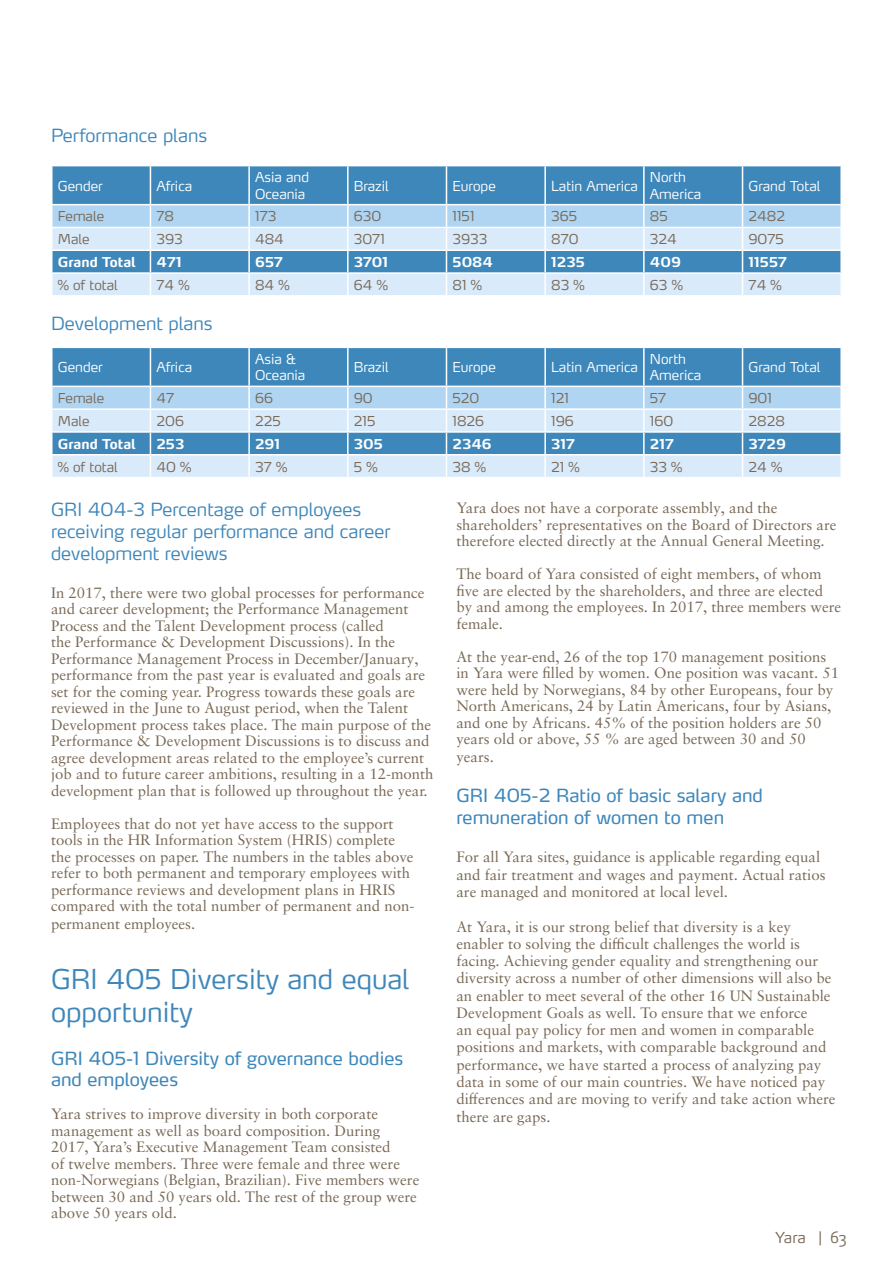
<style>
.page{position:relative;width:893px;height:1263px;background:#fff}
.page>*{position:absolute;margin:0;border:0;box-sizing:border-box;transform-origin:0 0}
.t1{font:300 27px/32.4px "Yara Max LF";color:#3e87bb}
.body_text{font:300 18px/21.6px "Yara Max LF";color:#3e87bb}
.Sub_heading_blue{font:18px/21.6px "Yara Max LF";color:#3e87bb}
.body_text-2{font:15px/16.5px "Sabon LT Pro";color:#796956}
.t2{font:300 15px "Max OT";letter-spacing:-.01em;color:#796956}
.t3{font:300 13.5px "Yara Max LF";color:#796956}
.t4{font:300 13.5px/16.2px "Yara Max LF";color:#fff}
.t5{font:700 13.5px "Yara Max LF";color:#fff}
</style>
<div class="page">
<svg style="left:52px;top:166px;width:789px;height:129px;background:#8dbadc"></svg>
<hr style="left:840px;top:251px;width:2px;height:21px;background:#fff">
<hr style="left:51px;top:272px;width:99px;height:2px;background:#fff">
<hr style="left:150px;top:272px;width:99px;height:2px;background:#fff">
<hr style="left:249px;top:272px;width:99px;height:2px;background:#fff">
<hr style="left:348px;top:272px;width:98px;height:2px;background:#fff">
<hr style="left:446px;top:272px;width:99px;height:2px;background:#fff">
<hr style="left:545px;top:272px;width:99px;height:2px;background:#fff">
<hr style="left:644px;top:272px;width:98px;height:2px;background:#fff">
<hr style="left:742px;top:272px;width:100px;height:2px;background:#fff">
<svg style="left:52px;top:347px;width:789px;height:130px;background:#8ebbdc"></svg>
<hr style="left:840px;top:433px;width:2px;height:21px;background:#fff">
<hr style="left:51px;top:454px;width:99px;height:1px;background:#fff">
<hr style="left:150px;top:454px;width:99px;height:1px;background:#fff">
<hr style="left:249px;top:454px;width:99px;height:1px;background:#fff">
<hr style="left:348px;top:454px;width:98px;height:1px;background:#fff">
<hr style="left:446px;top:454px;width:99px;height:1px;background:#fff">
<hr style="left:545px;top:454px;width:99px;height:1px;background:#fff">
<hr style="left:644px;top:454px;width:98px;height:1px;background:#fff">
<hr style="left:742px;top:454px;width:100px;height:1px;background:#fff">
<p class="body_text" style="left:51px;top:124px;width:158px">Performance plans</p>
<p class="t4" style="left:58px;top:177px;width:46px">Gender</p>
<p class="t4" style="left:156px;top:177px;width:37px">Africa</p>
<p class="t4" style="left:255px;top:169px;width:55px">Asia and<br>Oceania</p>
<p class="t4" style="left:354px;top:177px;width:36px">Brazil</p>
<p class="t4" style="left:452px;top:177px;width:45px">Europe</p>
<p class="t4" style="left:551px;top:177px;width:88px">Latin America</p>
<p class="t4" style="left:650px;top:169px;width:38px">North</p>
<p class="t4" style="left:650px;top:185px;width:53px">America</p>
<p class="t4" style="left:748px;top:177px;width:73px">Grand Total</p>
<p class="t3" style="left:58px;top:208px;width:48px">Female</p>
<p class="t3" style="left:156px;top:208px;width:19px">78</p>
<p class="t3" style="left:255px;top:208px;width:23px">173</p>
<p class="t3" style="left:354px;top:208px;width:29px">630</p>
<p class="t3" style="left:452px;top:208px;width:24px">1151</p>
<p class="t3" style="left:551px;top:208px;width:28px">365</p>
<p class="t3" style="left:650px;top:208px;width:19px">85</p>
<p class="t3" style="left:748px;top:208px;width:38px">2482</p>
<p class="t3" style="left:58px;top:231px;width:33px">Male</p>
<p class="t3" style="left:156px;top:231px;width:28px">393</p>
<p class="t3" style="left:255px;top:231px;width:30px">484</p>
<p class="t3" style="left:354px;top:231px;width:33px">3071</p>
<p class="t3" style="left:452px;top:231px;width:36px">3933</p>
<p class="t3" style="left:551px;top:231px;width:29px">870</p>
<p class="t3" style="left:650px;top:231px;width:28px">324</p>
<p class="t3" style="left:748px;top:231px;width:37px">9075</p>
<p class="t5" style="left:58px;top:254px;width:80px">Grand Total</p>
<p class="t5" style="left:156px;top:254px;width:27px">471</p>
<p class="t5" style="left:255px;top:254px;width:29px">657</p>
<p class="t5" style="left:354px;top:254px;width:36px">3701</p>
<p class="t5" style="left:452px;top:254px;width:42px">5084</p>
<p class="t5" style="left:551px;top:254px;width:35px">1235</p>
<p class="t5" style="left:650px;top:254px;width:33px">409</p>
<p class="t5" style="left:748px;top:254px;width:40px">11557</p>
<p class="t3" style="left:58px;top:276px;width:62px">% of total</p>
<p class="t3" style="left:156px;top:276px;width:35px">74 %</p>
<p class="t3" style="left:255px;top:276px;width:36px">84 %</p>
<p class="t3" style="left:354px;top:276px;width:36px">64 %</p>
<p class="t3" style="left:452px;top:276px;width:31px">81 %</p>
<p class="t3" style="left:551px;top:276px;width:35px">83 %</p>
<p class="t3" style="left:650px;top:276px;width:34px">63 %</p>
<p class="t3" style="left:748px;top:276px;width:35px">74 %</p>
<p class="body_text" style="left:51px;top:312px;width:163px">Development plans</p>
<p class="t4" style="left:58px;top:359px;width:46px">Gender</p>
<p class="t4" style="left:156px;top:359px;width:37px">Africa</p>
<p class="t4" style="left:255px;top:351px;width:42px">Asia &amp;</p>
<p class="t4" style="left:255px;top:367px;width:52px">Oceania</p>
<p class="t4" style="left:354px;top:359px;width:36px">Brazil</p>
<p class="t4" style="left:452px;top:359px;width:45px">Europe</p>
<p class="t4" style="left:551px;top:359px;width:88px">Latin America</p>
<p class="t4" style="left:650px;top:351px;width:38px">North</p>
<p class="t4" style="left:650px;top:367px;width:53px">America</p>
<p class="t4" style="left:748px;top:359px;width:73px">Grand Total</p>
<p class="t3" style="left:58px;top:390px;width:48px">Female</p>
<p class="t3" style="left:156px;top:390px;width:19px">47</p>
<p class="t3" style="left:255px;top:390px;width:20px">66</p>
<p class="t3" style="left:354px;top:390px;width:20px">90</p>
<p class="t3" style="left:452px;top:390px;width:28px">520</p>
<p class="t3" style="left:551px;top:390px;width:19px">121</p>
<p class="t3" style="left:650px;top:390px;width:18px">57</p>
<p class="t3" style="left:748px;top:390px;width:25px">901</p>
<p class="t3" style="left:58px;top:413px;width:33px">Male</p>
<p class="t3" style="left:156px;top:413px;width:29px">206</p>
<p class="t3" style="left:255px;top:413px;width:27px">225</p>
<p class="t3" style="left:354px;top:413px;width:23px">215</p>
<p class="t3" style="left:452px;top:413px;width:33px">1826</p>
<p class="t3" style="left:551px;top:413px;width:24px">196</p>
<p class="t3" style="left:650px;top:413px;width:25px">160</p>
<p class="t3" style="left:748px;top:413px;width:38px">2828</p>
<p class="t5" style="left:58px;top:435px;width:80px">Grand Total</p>
<p class="t5" style="left:156px;top:435px;width:30px">253</p>
<p class="t5" style="left:255px;top:435px;width:27px">291</p>
<p class="t5" style="left:354px;top:435px;width:31px">305</p>
<p class="t5" style="left:452px;top:435px;width:41px">2346</p>
<p class="t5" style="left:551px;top:435px;width:25px">317</p>
<p class="t5" style="left:650px;top:435px;width:26px">217</p>
<p class="t5" style="left:748px;top:435px;width:39px">3729</p>
<p class="t3" style="left:58px;top:458px;width:62px">% of total</p>
<p class="t3" style="left:156px;top:458px;width:36px">40 %</p>
<p class="t3" style="left:255px;top:458px;width:34px">37 %</p>
<p class="t3" style="left:354px;top:458px;width:25px">5 %</p>
<p class="t3" style="left:452px;top:458px;width:35px">38 %</p>
<p class="t3" style="left:551px;top:458px;width:30px">21 %</p>
<p class="t3" style="left:650px;top:458px;width:34px">33 %</p>
<p class="t3" style="left:748px;top:458px;width:35px">24 %</p>
<p class="body_text" style="left:51px;top:499px;width:341px">GRI 404-3 Percentage of employees receiving regular performance and career development reviews</p>
<p class="body_text-2" style="left:51px;top:584px;width:384px">In 2017, there were two global processes for performance and career development; the Performance Management Process and the Talent Development process (called<br>the Performance &amp; Development Discussions). In the Performance Management Process in December/January, performance from the past year is evaluated and goals are set for the coming year. Progress towards these goals are reviewed in the June to August period, when the Talent Development process takes place. The main purpose of the Performance &amp; Development Discussions is to discuss and agree development areas related to the employee’s current job and to future career ambitions, resulting in a 12-month development plan that is followed up throughout the year.</p>
<p class="body_text-2" style="left:51px;top:815px;width:365px">Employees that do not yet have access to the support tools in the HR Information System (HRIS) complete the processes on paper. The numbers in the tables above refer to both permanent and temporary employees with performance reviews and development plans in HRIS compared with the total number of permanent and non-</p>
<p class="body_text-2" style="left:51px;top:915px;width:146px">permanent employees.</p>
<p class="t1" style="left:51px;top:962px;width:360px">GRI 405 Diversity and equal opportunity</p>
<p class="Sub_heading_blue" style="left:51px;top:1047px;width:354px">GRI 405-1 Diversity of governance bodies and employees</p>
<p class="body_text-2" style="left:51px;top:1105px;width:370px">Yara strives to improve diversity in both corporate management as well as board composition. During 2017, Yara’s Executive Management Team consisted<br>of twelve members. Three were female and three were non-Norwegians (Belgian, Brazilian). Five members were between 30 and 50 years old. The rest of the group were above 50 years old.</p>
<p class="body_text-2" style="left:456px;top:499px;width:382px">Yara does not have a corporate assembly, and the shareholders’ representatives on the Board of Directors are therefore elected directly at the Annual General Meeting.</p>
<p class="body_text-2" style="left:456px;top:565px;width:386px">The board of Yara consisted of eight members, of whom five are elected by the shareholders, and three are elected by and among the employees. In 2017, three members were female.</p>
<p class="body_text-2" style="left:456px;top:648px;width:384px">At the year-end, 26 of the top 170 management positions in Yara were filled by women. One position was vacant. 51 were held by Norwegians, 84 by other Europeans, four by North Americans, 24 by Latin Americans, four by Asians, and one by Africans. 45% of the position holders are 50 years old or above, 55 % are aged between 30 and 50</p>
<p class="body_text-2" style="left:456px;top:748px;width:39px">years.</p>
<p class="Sub_heading_blue" style="left:456px;top:784px;width:308px">GRI 405-2 Ratio of basic salary and remuneration of women to men</p>
<p class="body_text-2" style="left:456px;top:848px;width:371px;line-height:17.2px">For all Yara sites, guidance is applicable regarding equal and fair treatment and wages and payment. Actual ratios are managed and monitored at local level.</p>
<p class="body_text-2" style="left:456px;top:917px;width:381px;line-height:17.2px">At Yara, it is our strong belief that diversity is a key enabler to solving the difficult challenges the world is facing. Achieving gender equality and strengthening our diversity across a number of other dimensions will also be an enabler to meet several of the other 16 UN Sustainable Development Goals as well. To ensure that we enforce<br>an equal pay policy for men and women in comparable positions and markets, with comparable background and performance, we have started a process of analyzing pay data in some of our main countries. We have noticed pay differences and are moving to verify and take action where there are gaps.</p>
<p class="t2" style="left:776px;top:1227px;width:73px">Yara | 63</p>
</div>
